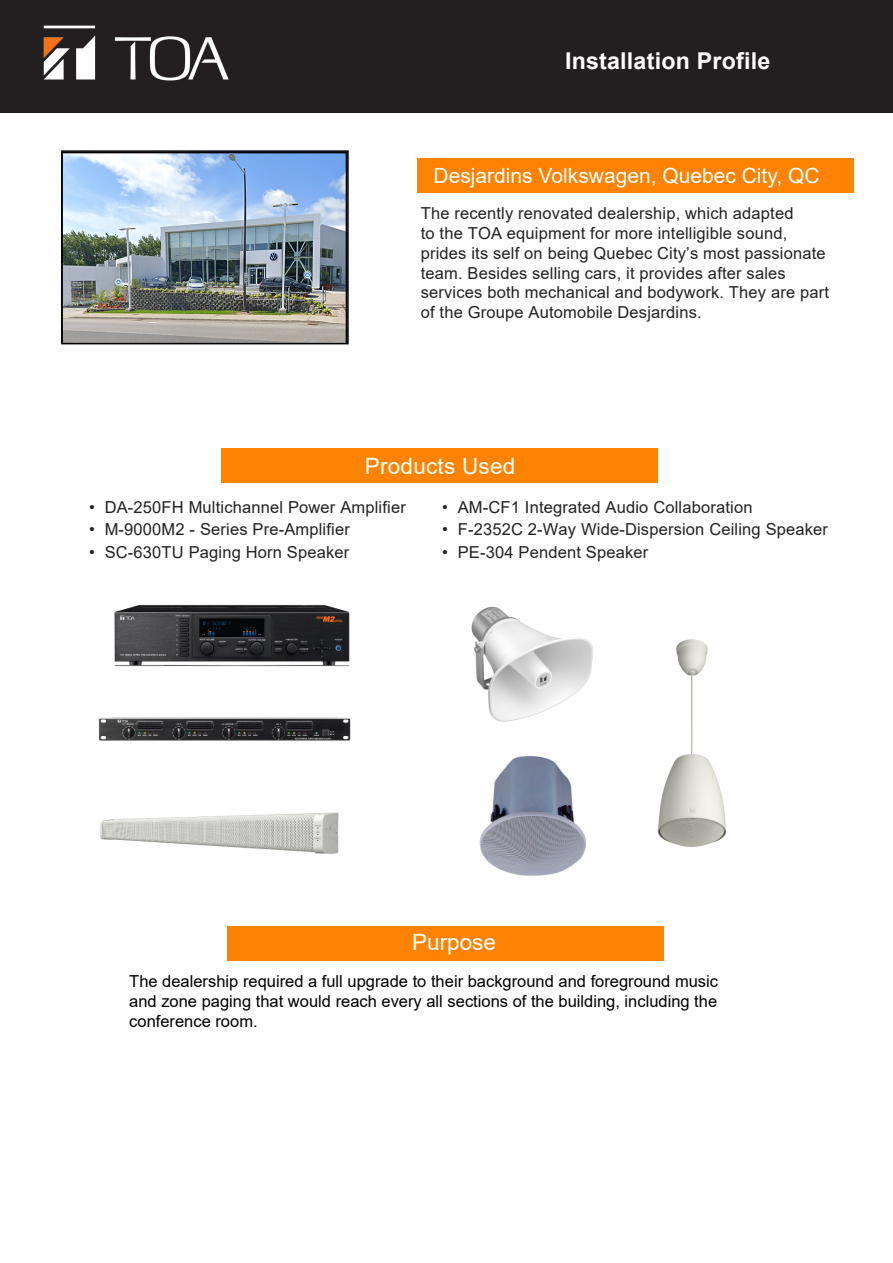
<style>
.page{position:relative;width:893px;height:1263px;background:#fff}
.page>*{position:absolute;margin:0;border:0;box-sizing:border-box;transform-origin:0 0}
.t1{font:700 23.25px "Arial";letter-spacing:.01em;color:#fff}
.t2{font:22.5px "Arial";letter-spacing:.01em;color:#fff}
.t3{font:21px "Arial";color:#fff}
.t4{font:16.5px/19.8px "Arial";letter-spacing:.01em;color:#222}
.t5{font:16.5px/19.8px "Arial";color:#000;text-align:justify}
</style>
<div class="page">
<div style="left:417px;top:158px;width:436px;height:35px;background:#ff8200"></div>
<div style="left:221px;top:448px;width:437px;height:35px;background:#ff8200"></div>
<div style="left:227px;top:926px;width:437px;height:35px;background:#ff8200"></div>
<div style="left:0;top:0;width:893px;height:113px;background:#231f20"></div>
<img style="left:43px;top:25px;width:186px;height:56px">
<img style="left:64px;top:153px;width:282px;height:188px">
<div style="left:61px;top:150px;width:288px;height:194px;border:2px solid #000"></div>
<img style="left:98px;top:604px;width:629px;height:272px">
<h1 class="t1" style="left:565px;top:44px;width:207px">Installation Profile</h1>
<p class="t3" style="left:434px;top:161px;width:387px">Desjardins Volkswagen, Quebec City, QC</p>
<p class="t4" style="left:421px;top:203px;width:410px">The recently renovated dealership, which adapted<br>to the TOA equipment for more intelligible sound, prides its self on being Quebec City’s most passionate team. Besides selling cars, it provides after sales services both mechanical and bodywork. They are part of the Groupe Automobile Desjardins.</p>
<h2 class="t2" style="left:365px;top:450px;width:152px">Products Used</h2>
<p class="t4" style="left:89px;top:497px;width:318px">• DA-250FH Multichannel Power Amplifier</p>
<p class="t4" style="left:89px;top:519px;width:262px">• M-9000M2 - Series Pre-Amplifier</p>
<p class="t4" style="left:89px;top:542px;width:262px">• SC-630TU Paging Horn Speaker</p>
<p class="t4" style="left:442px;top:497px;width:312px">• AM-CF1 Integrated Audio Collaboration</p>
<p class="t4" style="left:442px;top:519px;width:387px">• F-2352C 2-Way Wide-Dispersion Ceiling Speaker</p>
<p class="t4" style="left:442px;top:542px;width:208px">• PE-304 Pendent Speaker</p>
<h2 class="t2" style="left:412px;top:926px;width:85px">Purpose</h2>
<p class="t5" style="left:129px;top:971px;width:590px">The dealership required a full upgrade to their background and foreground music and zone paging that would reach every all sections of the building, including the conference room.</p>
</div>
